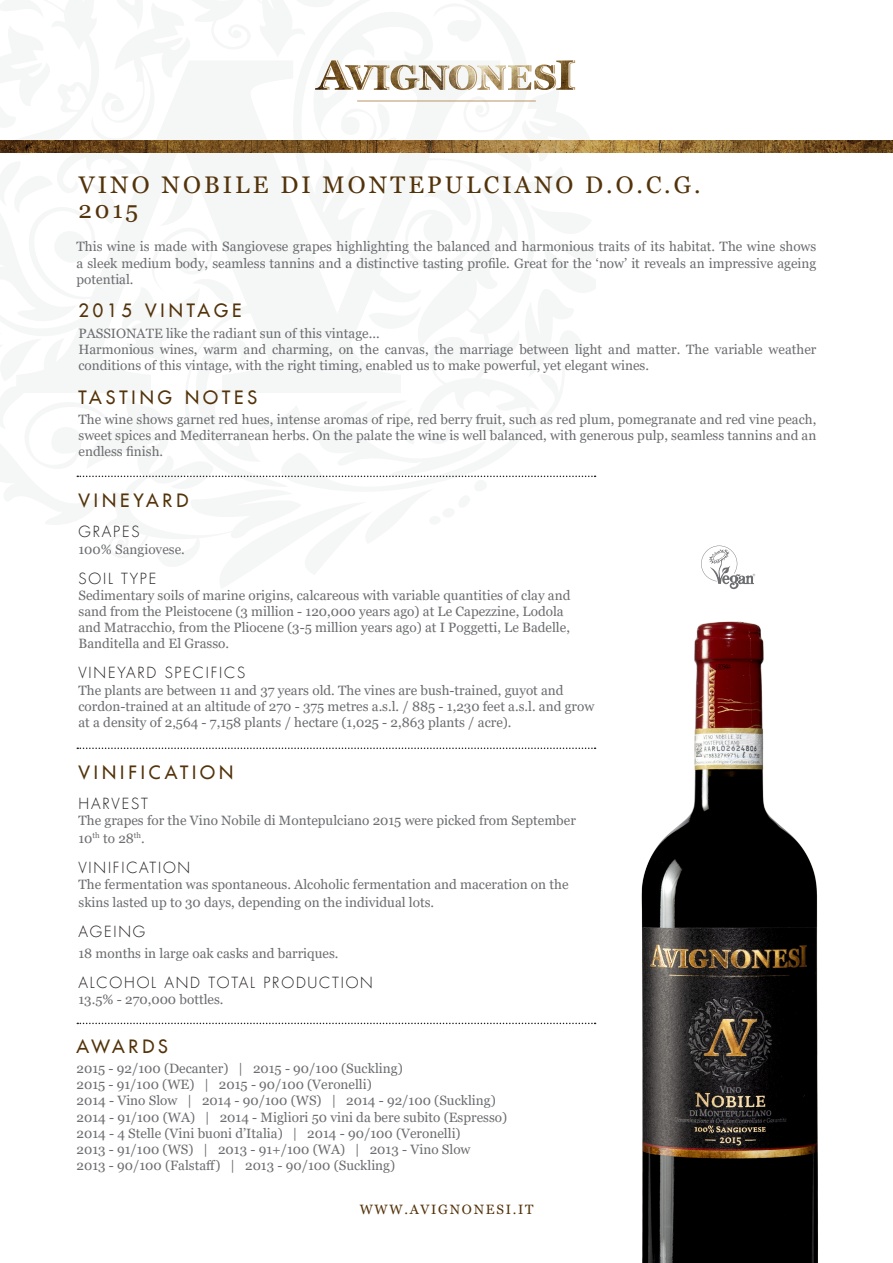
<style>
.page{position:relative;width:893px;height:1263px;background:#fff}
.page>*{position:absolute;margin:0;border:0;box-sizing:border-box;transform-origin:0 0}
.t1{font:24px/25.5px "Georgia";letter-spacing:.13em;color:#53330a}
.t2{font:18px "Futura LT";letter-spacing:.22em;color:#53330a}
.t3{font:300 15px "Futura LT";letter-spacing:.12em;color:#231f20}
.t4{font:13.5px/16.2px "Georgia";color:#6c6d70}
.t5{font:13.5px "Georgia";letter-spacing:.13em;color:#53330a}
</style>
<div class="page">
<img style="left:641px;top:621px;width:177px;height:642px">
<svg style="left:77px;top:747px;width:519px;height:2px"></svg>
<svg style="left:77px;top:476px;width:519px;height:1px"></svg>
<svg style="left:77px;top:1023px;width:519px;height:1px"></svg>
<img style="left:0;top:140px;width:893px;height:13px">
<img style="left:315px;top:60px;width:254px;height:30px">
<svg style="left:384px;top:65px;width:5px;height:25px"></svg>
<svg style="left:324px;top:68px;width:7px;height:22px"></svg>
<svg style="left:337px;top:60px;width:37px;height:30px"></svg>
<svg style="left:398px;top:67px;width:5px;height:21px"></svg>
<svg style="left:468px;top:65px;width:9px;height:25px"></svg>
<svg style="left:569px;top:60px;width:6px;height:30px"></svg>
<svg style="left:414px;top:65px;width:5px;height:23px"></svg>
<svg style="left:426px;top:65px;width:23px;height:25px"></svg>
<svg style="left:484px;top:65px;width:22px;height:25px"></svg>
<svg style="left:457px;top:67px;width:4px;height:21px"></svg>
<svg style="left:519px;top:68px;width:1px;height:19px"></svg>
<svg style="left:531px;top:65px;width:25px;height:24px"></svg>
<hr style="left:357px;top:101px;width:179px;height:1px;background:#b99764">
<svg style="left:701px;top:546px;width:54px;height:43px"></svg>
<h1 class="t1" style="left:79px;top:172px;width:624px">VINO NOBILE DI MONTEPULCIANO D.O.C.G.<br>2015</h1>
<p class="t4" style="left:77px;top:239px;width:741px;text-align:justify">This wine is made with Sangiovese grapes highlighting the balanced and harmonious traits of its habitat. The wine shows a sleek medium body, seamless tannins and a distinctive tasting profile. Great for the ‘now’ it reveals an impressive ageing potential.</p>
<h2 class="t2" style="left:79px;top:299px;width:165px">2015 VINTAGE</h2>
<p class="t4" style="left:79px;top:325px;width:739px">PASSIONATE like the radiant sun of this vintage...<br>Harmonious wines, warm and charming, on the canvas, the marriage between light and matter. The variable weather conditions of this vintage, with the right timing, enabled us to make powerful, yet elegant wines.</p>
<h2 class="t2" style="left:79px;top:385px;width:180px">TASTING NOTES</h2>
<p class="t4" style="left:79px;top:411px;width:739px;text-align:justify">The wine shows garnet red hues, intense aromas of ripe, red berry fruit, such as red plum, pomegranate and red vine peach, sweet spices and Mediterranean herbs. On the palate the wine is well balanced, with generous pulp, seamless tannins and an endless finish.</p>
<h2 class="t2" style="left:79px;top:489px;width:111px">VINEYARD</h2>
<p class="t3" style="left:79px;top:523px;width:63px">GRAPES</p>
<p class="t4" style="left:79px;top:541px;width:108px">100% Sangiovese.</p>
<p class="t3" style="left:79px;top:569px;width:79px">SOIL TYPE</p>
<p class="t4" style="left:79px;top:587px;width:493px">Sedimentary soils of marine origins, calcareous with variable quantities of clay and sand from the Pleistocene (3 million - 120,000 years ago) at Le Capezzine, Lodola and Matracchio, from the Pliocene (3-5 million years ago) at I Poggetti, Le Badelle, Banditella and El Grasso.</p>
<p class="t3" style="left:79px;top:664px;width:168px">VINEYARD SPECIFICS</p>
<p class="t4" style="left:79px;top:682px;width:517px">The plants are between 11 and 37 years old. The vines are bush-trained, guyot and cordon-trained at an altitude of 270 - 375 metres a.s.l. / 885 - 1,230 feet a.s.l. and grow at a density of 2,564 - 7,158 plants / hectare (1,025 - 2,863 plants / acre).</p>
<h2 class="t2" style="left:79px;top:760px;width:156px">VINIFICATION</h2>
<p class="t3" style="left:79px;top:794px;width:71px">HARVEST</p>
<p class="t4" style="left:79px;top:811px;width:499px;line-height:18px">The grapes for the Vino Nobile di Montepulciano 2015 were picked from September<br>10<sup>th</sup> to 28<sup>th</sup>.</p>
<p class="t3" style="left:79px;top:858px;width:113px">VINIFICATION</p>
<p class="t4" style="left:79px;top:876px;width:491px;line-height:18px">The fermentation was spontaneous. Alcoholic fermentation and maceration on the skins lasted up to 30 days, depending on the individual lots.</p>
<p class="t3" style="left:79px;top:922px;width:68px">AGEING</p>
<p class="t4" style="left:79px;top:945px;width:262px">18 months in large oak casks and barriques.</p>
<p class="t3" style="left:79px;top:973px;width:296px">ALCOHOL AND TOTAL PRODUCTION</p>
<p class="t4" style="left:79px;top:992px;width:147px">13.5% - 270,000 bottles.</p>
<h2 class="t2" style="left:77px;top:1034px;width:93px">AWARDS</h2>
<p class="t4" style="left:77px;top:1060px;width:432px">2015 - 92/100 (Decanter) | 2015 - 90/100 (Suckling)<br>2015 - 91/100 (WE) | 2015 - 90/100 (Veronelli)<br>2014 - Vino Slow | 2014 - 90/100 (WS) | 2014 - 92/100 (Suckling)<br>2014 - 91/100 (WA) | 2014 - Migliori 50 vini da bere subito (Espresso)<br>2014 - 4 Stelle (Vini buoni d’Italia) | 2014 - 90/100 (Veronelli)<br>2013 - 91/100 (WS) | 2013 - 91+/100 (WA) | 2013 - Vino Slow<br>2013 - 90/100 (Falstaff) | 2013 - 90/100 (Suckling)</p>
<p class="t5" style="left:360px;top:1201px;width:175px">WWW.AVIGNONESI.IT</p>
</div>
